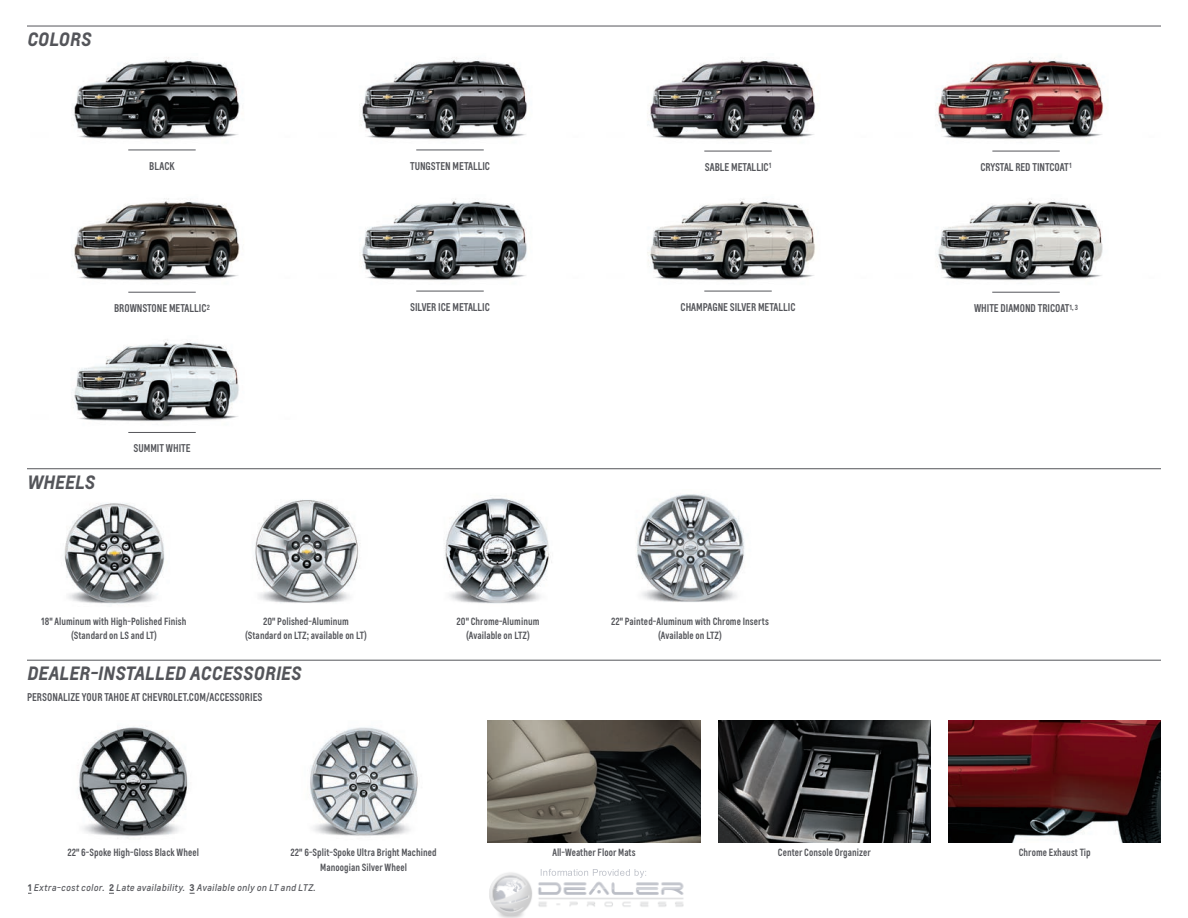
<style>
.page{position:relative;width:1188px;height:918px;background:#fff}
.page>*{position:absolute;margin:0;border:0;box-sizing:border-box;transform-origin:0 0}
.t1{font:italic 700 18px "Louis";color:#54555a}
.t2{font:600 condensed 10.5px "Louis";color:#54555a}
.t3{font:600 condensed 9.75px/14.2px "Louis";letter-spacing:.005em;color:#54555a;text-align:center}
.t4{font:italic 9px "Louis";letter-spacing:.035em;color:#54555a}
.s1{font-weight:700;font-style:normal}
</style>
<div class="page">
<img style="left:72px;top:339px;width:167px;height:82px">
<img style="left:937px;top:198px;width:166px;height:94px">
<img style="left:647px;top:199px;width:168px;height:92px">
<img style="left:361px;top:198px;width:166px;height:93px">
<img style="left:72px;top:198px;width:168px;height:94px">
<img style="left:72px;top:57px;width:168px;height:93px">
<img style="left:359px;top:57px;width:169px;height:93px">
<img style="left:647px;top:57px;width:169px;height:94px">
<img style="left:935px;top:57px;width:172px;height:94px">
<img style="left:444px;top:495px;width:108px;height:109px">
<img style="left:636px;top:494px;width:109px;height:108px">
<img style="left:255px;top:500px;width:106px;height:103px">
<img style="left:64px;top:503px;width:101px;height:101px">
<img style="left:949px;top:721px;width:212px;height:121px">
<img style="left:718px;top:721px;width:213px;height:121px">
<img style="left:488px;top:721px;width:212px;height:99px">
<img style="left:310px;top:727px;width:108px;height:109px">
<img style="left:78px;top:726px;width:110px;height:113px">
<hr style="left:27px;top:468px;width:1134px;height:1px;background:#54555a">
<hr style="left:27px;top:660px;width:1134px;height:1px;background:#54555a">
<hr style="left:27px;top:26px;width:1134px;height:1px;background:#54555a">
<hr style="left:128px;top:150px;width:68px;height:1px;background:#54555a">
<hr style="left:128px;top:292px;width:68px;height:1px;background:#54555a">
<hr style="left:128px;top:432px;width:68px;height:1px;background:#54555a">
<hr style="left:416px;top:150px;width:68px;height:1px;background:#54555a">
<hr style="left:416px;top:291px;width:68px;height:1px;background:#54555a">
<hr style="left:704px;top:151px;width:68px;height:1px;background:#54555a">
<hr style="left:704px;top:291px;width:68px;height:1px;background:#54555a">
<hr style="left:992px;top:151px;width:68px;height:1px;background:#54555a">
<hr style="left:992px;top:292px;width:68px;height:1px;background:#54555a">
<img style="left:487px;top:820px;width:214px;height:98px">
<h1 class="t1" style="left:27px;top:27px;width:66px">COLORS</h1>
<p class="t2" style="left:149px;top:159px;width:27px">BLACK</p>
<p class="t2" style="left:114px;top:301px;width:97px">BROWNSTONE METALLIC <sup>2</sup></p>
<h1 class="t1" style="left:27px;top:470px;width:70px">WHEELS</h1>
<p class="t2" style="left:133px;top:442px;width:59px">SUMMIT WHITE</p>
<p class="t2" style="left:410px;top:159px;width:81px">TUNGSTEN METALLIC</p>
<p class="t2" style="left:410px;top:300px;width:81px">SILVER ICE METALLIC</p>
<p class="t2" style="left:705px;top:160px;width:68px">SABLE METALLIC <sup>1</sup></p>
<p class="t2" style="left:681px;top:300px;width:116px">CHAMPAGNE SILVER METALLIC</p>
<p class="t3" style="left:42px;top:614px;width:146px">18" Aluminum with High-Polished Finish (Standard on LS and LT)</p>
<p class="t3" style="left:245px;top:614px;width:123px">20" Polished-Aluminum (Standard on LTZ; available on LT)</p>
<p class="t3" style="left:611px;top:614px;width:159px">22" Painted-Aluminum with Chrome Inserts (Available on LTZ)</p>
<p class="t3" style="left:457px;top:614px;width:85px">20" Chrome-Aluminum (Available on LTZ)</p>
<h1 class="t1" style="left:27px;top:661px;width:276px">DEALER-INSTALLED ACCESSORIES</h1>
<p class="t2" style="left:27px;top:690px;width:237px">PERSONALIZE YOUR TAHOE AT CHEVROLET.COM/ACCESSORIES</p>
<p class="t2" style="left:981px;top:160px;width:93px">CRYSTAL RED TINTCOAT <sup>1</sup></p>
<p class="t2" style="left:974px;top:301px;width:105px">WHITE DIAMOND TRICOAT <sup>1,</sup> <sup>3</sup></p>
<p class="t3" style="left:67px;top:846px;width:133px">22" 6-Spoke High-Gloss Black Wheel</p>
<p class="t3" style="left:291px;top:846px;width:148px">22" 6-Split-Spoke Ultra Bright Machined<br>Manoogian Silver Wheel</p>
<p class="t3" style="left:552px;top:846px;width:85px">All-Weather Floor Mats</p>
<p class="t3" style="left:778px;top:846px;width:94px">Center Console Organizer</p>
<p class="t3" style="left:1019px;top:846px;width:74px">Chrome Exhaust Tip</p>
<p class="t4" style="left:28px;top:882px;width:289px"><span class="s1">1</span> Extra-cost color. <span class="s1">2</span> Late availability. <span class="s1">3</span> Available only on LT and LTZ.</p>
</div>
